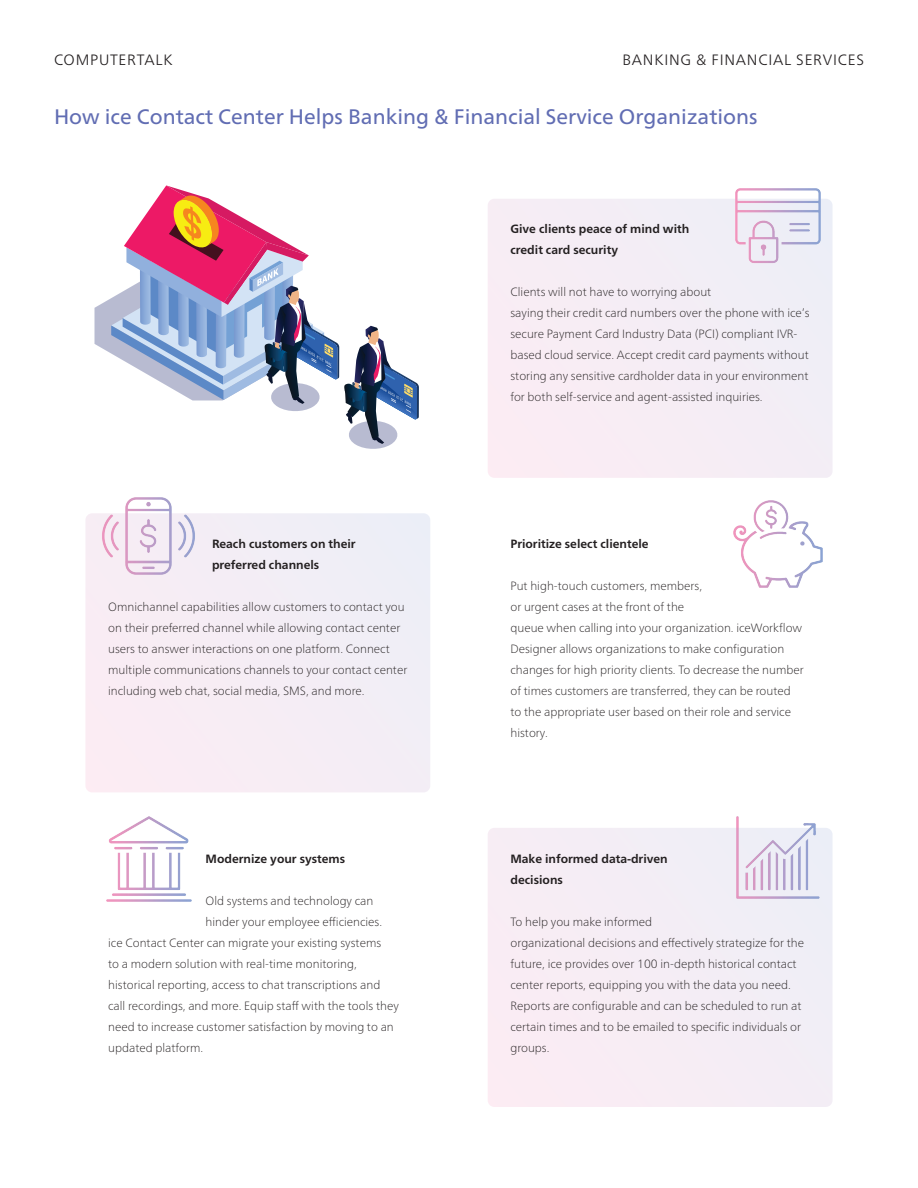
<style>
.page{position:relative;width:918px;height:1188px;background:#fff}
.page>*{position:absolute;margin:0;border:0;box-sizing:border-box;transform-origin:0 0}
.t1{font:21px "Frutiger Neue LT Pro";color:#616db3}
.t2{font:300 15px "Frutiger Neue LT Pro";letter-spacing:.05em;color:#231f20}
.t3{font:100 12px/21px "Frutiger Neue LT Pro";color:#231f20}
.t4{font:700 12px/21px "Frutiger Neue LT Pro";color:#231f20}
</style>
<div class="page">
<svg style="left:95px;top:185px;width:324px;height:264px"></svg>
<div style="left:488px;top:199px;width:345px;height:279px;background:#f5edf5;border-radius:7px"></div>
<img style="left:735px;top:188px;width:86px;height:75px">
<img style="left:125px;top:497px;width:47px;height:16px">
<img style="left:733px;top:500px;width:90px;height:88px">
<img style="left:106px;top:816px;width:86px;height:86px">
<img style="left:736px;top:816px;width:80px;height:12px">
<div style="left:85px;top:513px;width:345px;height:279px;background:#f5edf5;border-radius:7px"></div>
<div style="left:488px;top:828px;width:345px;height:279px;background:#f5edf5;border-radius:7px"></div>
<p class="t2" style="left:54px;top:51px;width:120px">COMPUTERTALK</p>
<p class="t2" style="left:622px;top:51px;width:243px">BANKING &amp; FINANCIAL SERVICES</p>
<p class="t1" style="left:54px;top:104px;width:705px">How ice Contact Center Helps Banking &amp; Financial Service Organizations</p>
<p class="t4" style="left:212px;top:533px;width:145px">Reach customers on their preferred channels</p>
<p class="t3" style="left:108px;top:596px;width:301px">Omnichannel capabilities allow customers to contact you on their preferred channel while allowing contact center users to answer interactions on one platform. Connect multiple communications channels to your contact center including web chat, social media, SMS, and more.</p>
<p class="t4" style="left:206px;top:848px;width:141px">Modernize your systems</p>
<p class="t3" style="left:206px;top:890px;width:169px">Old systems and technology can</p>
<p class="t3" style="left:206px;top:911px;width:178px">hinder your employee efficiencies.</p>
<p class="t3" style="left:108px;top:932px;width:275px">ice Contact Center can migrate your existing systems</p>
<p class="t3" style="left:108px;top:953px;width:250px">to a modern solution with real-time monitoring,</p>
<p class="t3" style="left:108px;top:974px;width:274px">historical reporting, access to chat transcriptions and</p>
<p class="t3" style="left:108px;top:995px;width:292px">call recordings, and more. Equip staff with the tools they</p>
<p class="t3" style="left:108px;top:1016px;width:287px">need to increase customer satisfaction by moving to an</p>
<p class="t3" style="left:108px;top:1037px;width:97px">updated platform.</p>
<p class="t4" style="left:510px;top:219px;width:180px">Give clients peace of mind with credit card security</p>
<p class="t3" style="left:510px;top:282px;width:301px">Clients will not have to worrying about<br>saying their credit card numbers over the phone with ice’s secure Payment Card Industry Data (PCI) compliant IVR&shy;based cloud service. Accept credit card payments without storing any sensitive cardholder data in your environment for both self-service and agent-assisted inquiries.</p>
<p class="t4" style="left:510px;top:533px;width:140px">Prioritize select clientele</p>
<p class="t3" style="left:510px;top:575px;width:295px">Put high-touch customers, members,<br>or urgent cases at the front of the<br>queue when calling into your organization. iceWorkflow Designer allows organizations to make configuration changes for high priority clients. To decrease the number of times customers are transferred, they can be routed to the appropriate user based on their role and service history.</p>
<p class="t4" style="left:510px;top:848px;width:159px">Make informed data-driven decisions</p>
<p class="t3" style="left:510px;top:911px;width:295px">To help you make informed<br>organizational decisions and effectively strategize for the future, ice provides over 100 in-depth historical contact center reports, equipping you with the data you need.<br>Reports are configurable and can be scheduled to run at certain times and to be emailed to specific individuals or groups.</p>
</div>
